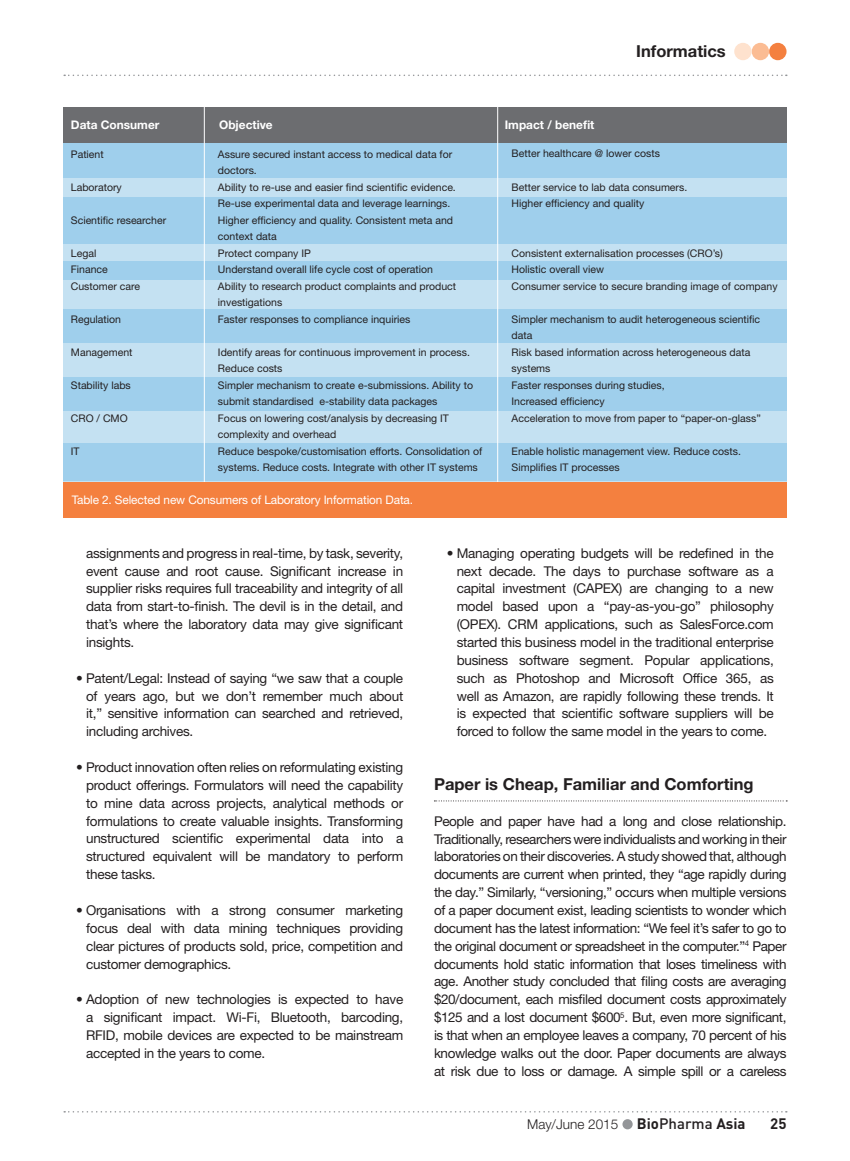
<style>
.page{position:relative;width:850px;height:1161px;background:#fff}
.page>*{position:absolute;margin:0;border:0;box-sizing:border-box;transform-origin:0 0}
.t1{font:700 16.5px "Helvetica Neue LT Std";color:#231f20}
.t2{font:700 15px "DINOT";color:#231f20}
.t3{font:13.5px/17.9px "Helvetica Neue LT Std";letter-spacing:-.02em;color:#231f20;text-align:justify}
.t4{font:300 13.5px "Helvetica Neue LT Std";color:#231f20}
.t5{font:11.85px "Helvetica Neue LT Std";letter-spacing:-.01em;color:#fff}
.t6{font:700 11.85px "Helvetica Neue LT Std";color:#fff}
.t7{font:10.5px/16.5px "Helvetica Neue LT Std";color:#231f20}
.s1{font-weight:500}
</style>
<div class="page">
<svg style="left:64px;top:75px;width:722px;height:1px"></svg>
<svg style="left:64px;top:1111px;width:722px;height:1px"></svg>
<div style="left:769px;top:43px;width:17px;height:17px;background:#f4803f;border-radius:50%"></div>
<div style="left:751px;top:43px;width:18px;height:17px;background:#fbbc93;border-radius:50%"></div>
<div style="left:734px;top:43px;width:17px;height:17px;background:#fee2ce;border-radius:50%"></div>
<svg style="left:622px;top:1118px;width:10px;height:10px"></svg>
<svg style="left:434px;top:800px;width:353px;height:1px"></svg>
<div style="left:63px;top:125px;width:723px;height:357px;background:#c4e1f2"></div>
<div style="left:63px;top:142px;width:723px;height:36px;background:#9fcfec"></div>
<div style="left:63px;top:196px;width:723px;height:47px;background:#9fcfec"></div>
<div style="left:63px;top:443px;width:723px;height:38px;background:#9fcfec"></div>
<div style="left:63px;top:261px;width:723px;height:19px;background:#9fcfec"></div>
<div style="left:63px;top:309px;width:723px;height:34px;background:#9fcfec"></div>
<div style="left:63px;top:377px;width:723px;height:33px;background:#9fcfec"></div>
<div style="left:63px;top:107px;width:723px;height:35px;background:#6c6d70"></div>
<hr style="left:204px;top:103px;width:1px;height:386px;background:#fff">
<hr style="left:497px;top:107px;width:1px;height:382px;background:#fff">
<div style="left:63px;top:482px;width:723px;height:35px;background:#f4803f"></div>
<p class="t1" style="left:636px;top:41px;width:91px">Informatics</p>
<p class="t6" style="left:71px;top:117px;width:90px">Data Consumer</p>
<p class="t6" style="left:219px;top:117px;width:55px">Objective</p>
<p class="t6" style="left:505px;top:117px;width:91px">Impact / benefit</p>
<p class="t7" style="left:71px;top:145px;width:34px">Patient</p>
<p class="t7" style="left:71px;top:178px;width:52px">Laboratory</p>
<p class="t7" style="left:71px;top:211px;width:97px">Scientific researcher</p>
<p class="t7" style="left:71px;top:244px;width:71px">Legal<br>Finance<br>Customer care</p>
<p class="t7" style="left:71px;top:310px;width:52px">Regulation</p>
<p class="t7" style="left:71px;top:343px;width:63px">Management</p>
<p class="t7" style="left:71px;top:376px;width:61px">Stability labs</p>
<p class="t7" style="left:71px;top:409px;width:58px">CRO / CMO</p>
<p class="t7" style="left:71px;top:442px;width:10px">IT</p>
<p class="t7" style="left:511px;top:145px;width:150px">Better healthcare @ lower costs</p>
<p class="t7" style="left:511px;top:178px;width:177px">Better service to lab data consumers.<br>Higher efficiency and quality</p>
<p class="t7" style="left:511px;top:244px;width:267px">Consistent externalisation processes (CRO’s)<br>Holistic overall view<br>Consumer service to secure branding image of company</p>
<p class="t7" style="left:511px;top:310px;width:251px">Simpler mechanism to audit heterogeneous scientific data<br>Risk based information across heterogeneous data systems<br>Faster responses during studies,<br>Increased efficiency<br>Acceleration to move from paper to “paper-on-glass”</p>
<p class="t7" style="left:511px;top:442px;width:231px">Enable holistic management view. Reduce costs.<br>Simplifies IT processes</p>
<p class="t7" style="left:218px;top:145px;width:240px">Assure secured instant access to medical data for doctors.<br>Ability to re-use and easier find scientific evidence.<br>Re-use experimental data and leverage learnings.<br>Higher efficiency and quality. Consistent meta and context data<br>Protect company IP<br>Understand overall life cycle cost of operation Ability to research product complaints and product investigations<br>Faster responses to compliance inquiries</p>
<p class="t7" style="left:218px;top:343px;width:266px">Identify areas for continuous improvement in process.<br>Reduce costs<br>Simpler mechanism to create e-submissions. Ability to submit standardised e-stability data packages<br>Focus on lowering cost/analysis by decreasing IT complexity and overhead<br>Reduce bespoke/customisation efforts. Consolidation of systems. Reduce costs. Integrate with other IT systems</p>
<p class="t5" style="left:72px;top:492px;width:343px">Table 2. Selected new Consumers of Laboratory Information Data.</p>
<p class="t3" style="left:86px;top:543px;width:318px">assignments and progress in real-time, by task, severity, event cause and root cause. Significant increase in supplier risks requires full traceability and integrity of all data from start-to-finish. The devil is in the detail, and that’s where the laboratory data may give significant insights.</p>
<p class="t3" style="left:86px;top:668px;width:318px;text-indent:-10px">• Patent/Legal: Instead of saying “we saw that a couple of years ago, but we don’t remember much about it,” sensitive information can searched and retrieved, including archives.</p>
<p class="t3" style="left:86px;top:757px;width:318px;text-indent:-10px">• Product innovation often relies on reformulating existing product offerings. Formulators will need the capability to mine data across projects, analytical methods or formulations to create valuable insights. Transforming unstructured scientific experimental data into a structured equivalent will be mandatory to perform these tasks.</p>
<p class="t3" style="left:86px;top:900px;width:318px;text-indent:-10px">• Organisations with a strong consumer marketing focus deal with data mining techniques providing clear pictures of products sold, price, competition and customer demographics.</p>
<p class="t3" style="left:86px;top:989px;width:318px;text-indent:-10px">• Adoption of new technologies is expected to have a significant impact. Wi-Fi, Bluetooth, barcoding, RFID, mobile devices are expected to be mainstream accepted in the years to come.</p>
<p class="t3" style="left:457px;top:543px;width:318px;text-indent:-10px">• Managing operating budgets will be redefined in the next decade. The days to purchase software as a capital investment (CAPEX) are changing to a new model based upon a “pay-as-you-go” philosophy (OPEX). CRM applications, such as SalesForce.com started this business model in the traditional enterprise business software segment. Popular applications, such as Photoshop and Microsoft Office 365, as well as Amazon, are rapidly following these trends. It is expected that scientific software suppliers will be forced to follow the same model in the years to come.</p>
<p class="t1" style="left:434px;top:773px;width:321px">Paper is Cheap, Familiar and Comforting</p>
<p class="t3" style="left:434px;top:811px;width:354px">People and paper have had a long and close relationship.<br>Traditionally, researchers were individualists and working in their laboratories on their discoveries. A study showed that, although documents are current when printed, they “age rapidly during the day.” Similarly, “versioning,” occurs when multiple versions of a paper document exist, leading scientists to wonder which document has the latest information: “We feel it’s safer to go to the original document or spreadsheet in the computer.”<sup>4</sup> Paper documents hold static information that loses timeliness with age. Another study concluded that filing costs are averaging $20/document, each misfiled document costs approximately $125 and a lost document $600<sup>5</sup>. But, even more significant, is that when an employee leaves a company, 70 percent of his knowledge walks out the door. Paper documents are always at risk due to loss or damage. A simple spill or a careless</p>
<p class="t4" style="left:527px;top:1115px;width:93px">May/June 2015</p>
<p class="t2" style="left:637px;top:1113px;width:110px">Bio<span class="s1">Pharma</span> Asia</p>
<p class="t2" style="left:770px;top:1113px;width:18px">25</p>
</div>
